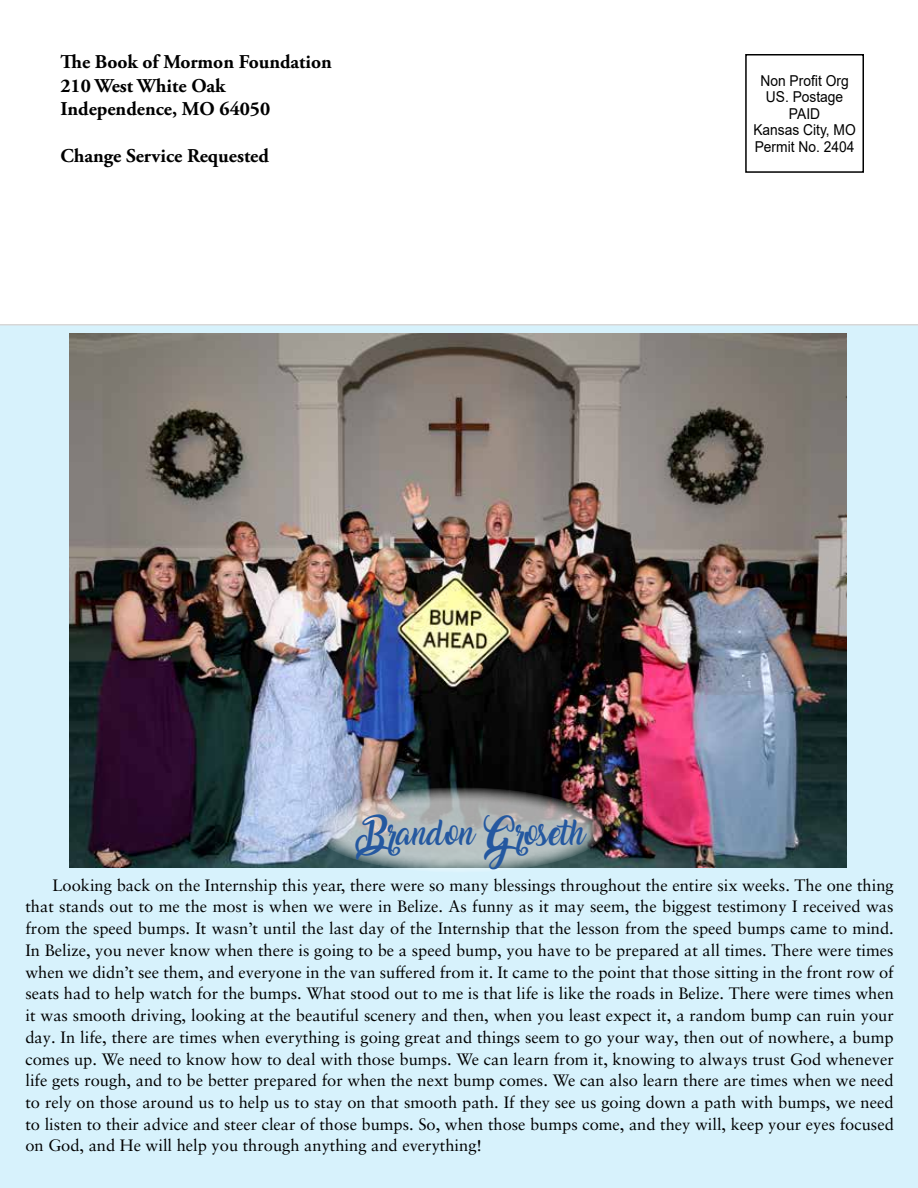
<style>
.page{position:relative;width:918px;height:1188px;background:#fff}
.page>*{position:absolute;margin:0;border:0;box-sizing:border-box;transform-origin:0 0}
.t1{font:22.65px "Amarillo";color:#2458a0;scale:.95 1}
.t2{font:700 19.5px/23.4px "Adobe Garamond Pro";color:#000}
.t3{font:16.5px/21.8px "Sabon LT Pro";color:#000;text-align:justify}
.t4{font:15px/16.5px "Arial";color:#000;text-align:center;scale:.92 1}
</style>
<div class="page">
<div style="left:0;top:324px;width:918px;height:864px;background:#d7f2fc"></div>
<img style="left:70px;top:334px;width:776px;height:533px">
<svg style="left:315px;top:787px;width:289px;height:86px"></svg>
<div style="left:745px;top:54px;width:119px;height:119px;border:2px solid #000"></div>
<p class="t2" style="left:60px;top:51px;width:273px">The Book of Mormon Foundation<br>210 West White Oak<br>Independence, MO 64050</p>
<p class="t2" style="left:60px;top:144px;width:210px">Change Service Requested</p>
<p class="t4" style="left:753px;top:72px;width:113px">Non Profit Org<br>US. Postage<br>PAID<br>Kansas City, MO<br>Permit No. 2404</p>
<h1 class="t1" style="left:358px;top:824px;width:240px">Brandon G roseth</h1>
<p class="t3" style="left:25px;top:873px;width:870px;text-indent:27px">Looking back on the Internship this year, there were so many blessings throughout the entire six weeks. The one thing that stands out to me the most is when we were in Belize. As funny as it may seem, the biggest testimony I received was from the speed bumps. It wasn’t until the last day of the Internship that the lesson from the speed bumps came to mind.<br>In Belize, you never know when there is going to be a speed bump, you have to be prepared at all times. There were times when we didn’t see them, and everyone in the van suffered from it. It came to the point that those sitting in the front row of seats had to help watch for the bumps. What stood out to me is that life is like the roads in Belize. There were times when it was smooth driving, looking at the beautiful scenery and then, when you least expect it, a random bump can ruin your day. In life, there are times when everything is going great and things seem to go your way, then out of nowhere, a bump comes up. We need to know how to deal with those bumps. We can learn from it, knowing to always trust God whenever life gets rough, and to be better prepared for when the next bump comes. We can also learn there are times when we need to rely on those around us to help us to stay on that smooth path. If they see us going down a path with bumps, we need to listen to their advice and steer clear of those bumps. So, when those bumps come, and they will, keep your eyes focused on God, and He will help you through anything and everything!</p>
</div>
